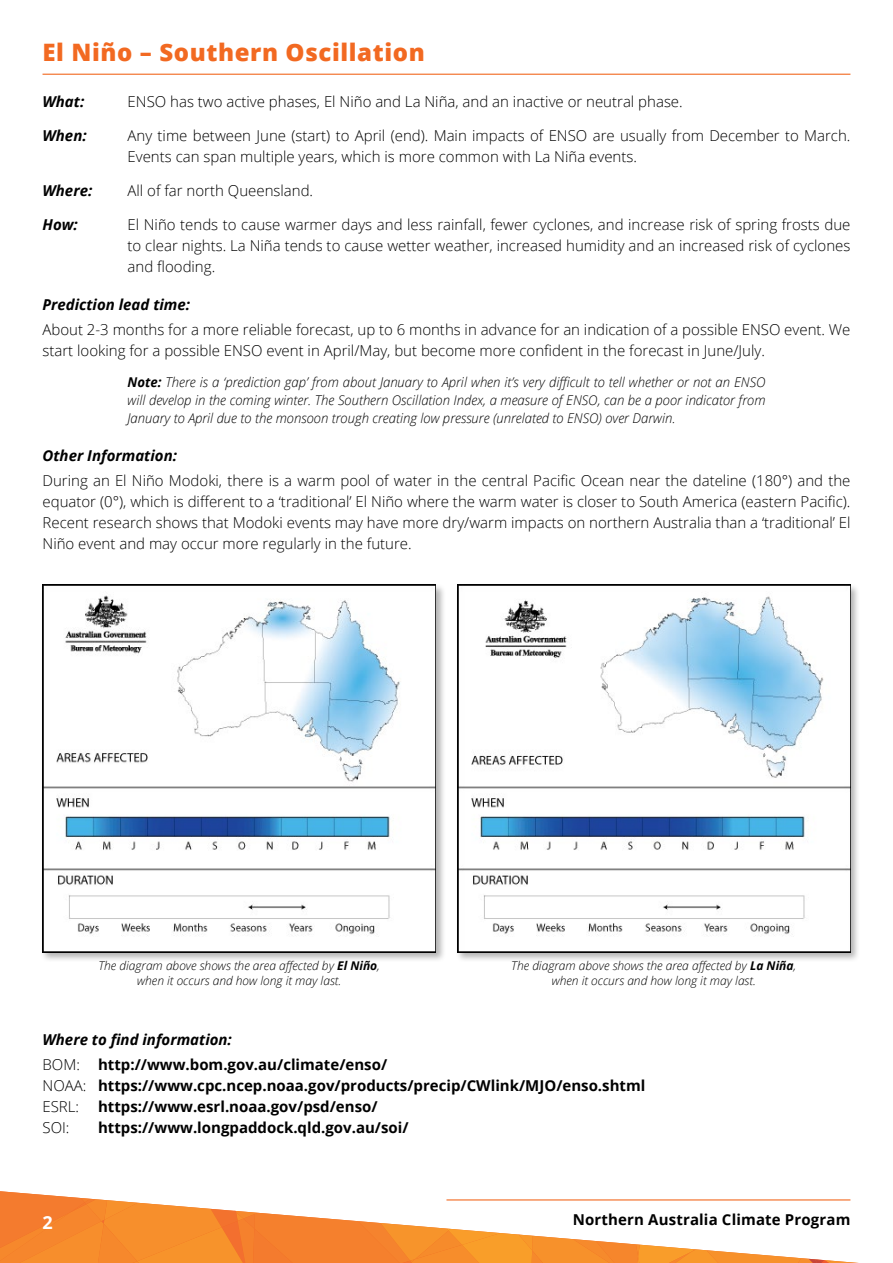
<style>
.page{position:relative;width:893px;height:1263px;background:#fff}
.page>*{position:absolute;margin:0;border:0;box-sizing:border-box;transform-origin:0 0}
.Heading{font:800 24px "Open Sans";letter-spacing:.025em;color:#f26921}
.t1{font:700 18px "Open Sans";color:#fff}
.Body{font:300 15px/21px "Open Sans";color:#000}
.Body-2{font:700 15px "Open Sans";color:#000}
.Sub_Heading{font:italic 700 15px "Open Sans";color:#000}
.Body-3{font:italic 700 15px "Open Sans";color:#000}
.Inset_Notes{font:italic 300 13.5px/18px "Open Sans";color:#000;text-align:justify}
.t2{font:italic 300 12px/14.4px "Open Sans";color:#000;text-align:center}
.s1{font-weight:700}
.s2{font-weight:300}
</style>
<div class="page">
<svg style="left:0;top:1191px;width:859px;height:72px"></svg>
<hr style="left:446px;top:1199px;width:404px;height:1px;background:#f26921">
<hr style="left:43px;top:74px;width:807px;height:1px;background:#f26921">
<div style="left:40px;top:583px;width:406px;height:380px;background:#000;opacity:.3"></div>
<img style="left:43px;top:585px;width:393px;height:367px">
<div style="left:455px;top:583px;width:406px;height:380px;background:#000;opacity:.3"></div>
<img style="left:457px;top:585px;width:393px;height:367px">
<p class="Heading" style="left:43px;top:34px;width:384px">El Niño – Southern Oscillation</p>
<p class="Body-3" style="left:43px;top:91px;width:43px">What:</p>
<p class="Body" style="left:128px;top:91px;width:557px">ENSO has two active phases, El Niño and La Niña, and an inactive or neutral phase.</p>
<p class="Body-3" style="left:43px;top:125px;width:46px">When:</p>
<p class="Body" style="left:128px;top:125px;width:724px">Any time between June (start) to April (end). Main impacts of ENSO are usually from December to March.<br>Events can span multiple years, which is more common with La Niña events.</p>
<p class="Body-3" style="left:43px;top:180px;width:51px">Where:</p>
<p class="Body" style="left:128px;top:180px;width:187px">All of far north Queensland.</p>
<p class="Body-3" style="left:43px;top:214px;width:37px">How:</p>
<p class="Body" style="left:128px;top:213px;width:724px;text-align:justify">El Niño tends to cause warmer days and less rainfall, fewer cyclones, and increase risk of spring frosts due to clear nights. La Niña tends to cause wetter weather, increased humidity and an increased risk of cyclones and flooding.</p>
<p class="Sub_Heading" style="left:43px;top:294px;width:149px">Prediction lead time:</p>
<p class="Body" style="left:43px;top:319px;width:809px">About 2-3 months for a more reliable forecast, up to 6 months in advance for an indication of a possible ENSO event. We start looking for a possible ENSO event in April/May, but become more confident in the forecast in June/July.</p>
<p class="Inset_Notes" style="left:128px;top:372px;width:639px"><span class="s1">Note:</span> There is a ‘prediction gap’ from about January to April when it’s very difficult to tell whether or not an ENSO will develop in the coming winter. The Southern Oscillation Index, a measure of ENSO, can be a poor indicator from January to April due to the monsoon trough creating low pressure (unrelated to ENSO) over Darwin.</p>
<p class="Sub_Heading" style="left:43px;top:445px;width:136px">Other Information:</p>
<p class="Body" style="left:43px;top:470px;width:809px;text-align:justify">During an El Niño Modoki, there is a warm pool of water in the central Pacific Ocean near the dateline (180°) and the equator (0°), which is different to a ‘traditional’ El Niño where the warm water is closer to South America (eastern Pacific).<br>Recent research shows that Modoki events may have more dry/warm impacts on northern Australia than a ‘traditional’ El Niño event and may occur more regularly in the future.</p>
<p class="t2" style="left:98px;top:958px;width:283px">The diagram above shows the area affected by <span class="s1">El Niño</span>, when it occurs and how long it may last.</p>
<p class="t2" style="left:511px;top:958px;width:286px">The diagram above shows the area affected by <span class="s1">La Niña</span>, when it occurs and how long it may last.</p>
<p class="Sub_Heading" style="left:43px;top:1029px;width:191px">Where to find information:</p>
<p class="Body-2" style="left:43px;top:1054px;width:346px"><span class="s2">BOM:</span> http://www.bom.gov.au/climate/enso/</p>
<p class="Body-2" style="left:43px;top:1075px;width:604px"><span class="s2">NOAA:</span> https://www.cpc.ncep.noaa.gov/products/precip/CWlink/MJO/enso.shtml</p>
<p class="Body" style="left:43px;top:1096px;width:38px">ESRL:</p>
<p class="Body-2" style="left:98px;top:1096px;width:281px">https://www.esrl.noaa.gov/psd/enso/</p>
<p class="Body" style="left:43px;top:1117px;width:28px">SOI:</p>
<p class="Body-2" style="left:98px;top:1117px;width:312px">https://www.longpaddock.qld.gov.au/soi/</p>
<p class="t1" style="left:43px;top:1210px;width:12px">2</p>
<p class="Body-2" style="left:573px;top:1209px;width:279px">Northern Australia Climate Program</p>
</div>
